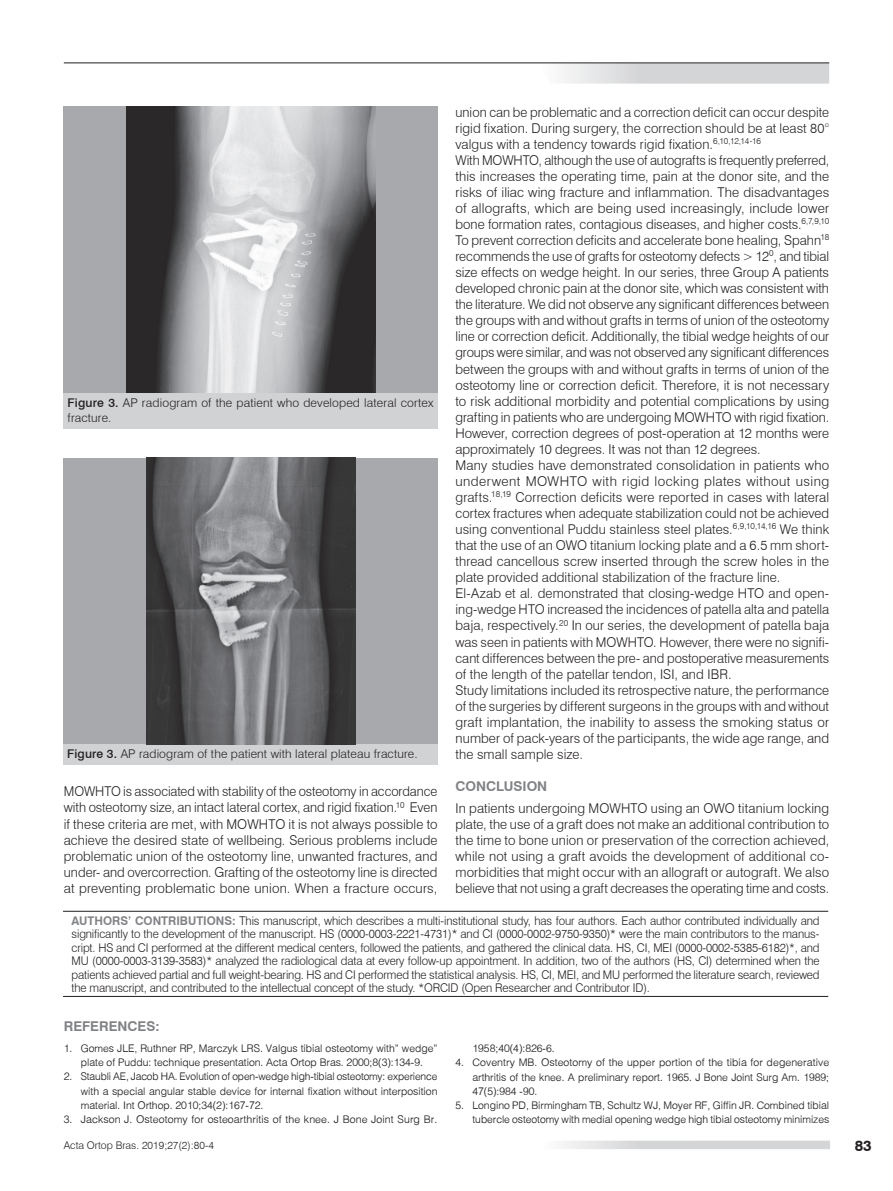
<style>
.page{position:relative;width:893px;height:1191px;background:#fff}
.page>*{position:absolute;margin:0;border:0;box-sizing:border-box;transform-origin:0 0}
.t1{font:700 15px "Swiss 721 BT";color:#231f20}
._004_TEXTO{font:300 13.5px/16px "Swiss 721 BT";letter-spacing:.005em;color:#231f20;text-align:justify}
._004_TEXTO-2{font:300 13.5px/16.2px "Swiss 721 BT";letter-spacing:.005em;color:#231f20;text-align:justify;scale:.96 1}
._005_SUBTITULO{font:700 13.5px "Swiss 721 BT";color:#808285}
._004_TEXTO_-_Contrib{font:300 12px/13.5px "Swiss 721 BT";letter-spacing:-.01em;color:#231f20;text-align:justify;scale:.96 1}
.Legenda_-_Tam_8{font:300 12px/15px "Swiss 721 BT";letter-spacing:.01em;color:#231f20}
.t2{font:300 10.5px/14.2px "Helvetica";color:#231f20;text-align:justify}
.t3{font:300 10.5px "Swiss 721 BT";color:#231f20}
.s1{font-weight:500}
.s2{font-weight:700;color:#808285}
</style>
<div class="page">
<svg style="left:563px;top:64px;width:266px;height:20px"></svg>
<svg style="left:563px;top:1140px;width:267px;height:9px"></svg>
<hr style="left:64px;top:63px;width:765px;height:1px;background:#231f20">
<div style="left:64px;top:107px;width:374px;height:286px;background:#a8a9ad"></div>
<div style="left:63px;top:458px;width:374px;height:286px;background:#a8a9ad"></div>
<img style="left:126px;top:106px;width:249px;height:287px">
<div style="left:63px;top:393px;width:375px;height:36px;background:#d1d2d4"></div>
<div style="left:63px;top:744px;width:374px;height:20px;background:#d1d2d4"></div>
<img style="left:147px;top:458px;width:209px;height:286px">
<hr style="left:63px;top:911px;width:765px;height:1px;background:#231f20">
<hr style="left:63px;top:996px;width:765px;height:1px;background:#231f20">
<p class="Legenda_-_Tam_8" style="left:68px;top:395px;width:367px"><span class="s1">Figure 3.</span> AP radiogram of the patient who developed lateral cortex fracture.</p>
<p class="Legenda_-_Tam_8" style="left:67px;top:746px;width:352px"><span class="s1">Figure 3.</span> AP radiogram of the patient with lateral plateau fracture.</p>
<p class="_004_TEXTO-2" style="left:64px;top:783px;width:391px">MOWHTO is associated with stability of the osteotomy in accordance with osteotomy size, an intact lateral cortex, and rigid fixation.<sup>10</sup> Even if these criteria are met, with MOWHTO it is not always possible to achieve the desired state of wellbeing. Serious problems include problematic union of the osteotomy line, unwanted fractures, and under- and overcorrection. Grafting of the osteotomy line is directed at preventing problematic bone union. When a fracture occurs,</p>
<p class="_004_TEXTO" style="left:455px;top:104px;width:375px">union can be problematic and a correction deficit can occur despite rigid fixation. During surgery, the correction should be at least 80° valgus with a tendency towards rigid fixation.<sup>6,10,12,14-16</sup></p>
<p class="_004_TEXTO" style="left:455px;top:152px;width:375px">With MOWHTO, although the use of autografts is frequently preferred, this increases the operating time, pain at the donor site, and the risks of iliac wing fracture and inflammation. The disadvantages of allografts, which are being used increasingly, include lower bone formation rates, contagious diseases, and higher costs.<sup>6,7,9,10<br></sup>To prevent correction deficits and accelerate bone healing, Spahn<sup>18 </sup>recommends the use of grafts for osteotomy defects &gt; 12<sup>0</sup>, and tibial size effects on wedge height. In our series, three Group A patients developed chronic pain at the donor site, which was consistent with the literature. We did not observe any significant differences between the groups with and without grafts in terms of union of the osteotomy line or correction deficit. Additionally, the tibial wedge heights of our groups were similar, and was not observed any significant differences between the groups with and without grafts in terms of union of the osteotomy line or correction deficit. Therefore, it is not necessary to risk additional morbidity and potential complications by using grafting in patients who are undergoing MOWHTO with rigid fixation.<br>However, correction degrees of post-operation at 12 months were approximately 10 degrees. It was not than 12 degrees.</p>
<p class="_004_TEXTO" style="left:455px;top:457px;width:375px">Many studies have demonstrated consolidation in patients who underwent MOWHTO with rigid locking plates without using grafts.<sup>18,19</sup> Correction deficits were reported in cases with lateral cortex fractures when adequate stabilization could not be achieved using conventional Puddu stainless steel plates.<sup>6,9,10,14,16</sup> We think that the use of an OWO titanium locking plate and a 6.5 mm short&shy;thread cancellous screw inserted through the screw holes in the plate provided additional stabilization of the fracture line.</p>
<p class="_004_TEXTO" style="left:455px;top:585px;width:375px">El-Azab et al. demonstrated that closing-wedge HTO and open&shy;ing-wedge HTO increased the incidences of patella alta and patella baja, respectively.<sup>20</sup> In our series, the development of patella baja was seen in patients with MOWHTO. However, there were no signifi&shy;cant differences between the pre- and postoperative measurements of the length of the patellar tendon, ISI, and IBR.</p>
<p class="_004_TEXTO" style="left:455px;top:682px;width:375px">Study limitations included its retrospective nature, the performance of the surgeries by different surgeons in the groups with and without graft implantation, the inability to assess the smoking status or number of pack-years of the participants, the wide age range, and the small sample size.</p>
<p class="_005_SUBTITULO" style="left:455px;top:777px;width:93px">CONCLUSION</p>
<p class="_004_TEXTO" style="left:455px;top:800px;width:375px">In patients undergoing MOWHTO using an OWO titanium locking plate, the use of a graft does not make an additional contribution to the time to bone union or preservation of the correction achieved, while not using a graft avoids the development of additional co&shy;morbidities that might occur with an allograft or autograft. We also believe that not using a graft decreases the operating time and costs.</p>
<p class="_004_TEXTO_-_Contrib" style="left:72px;top:913px;width:781px"><span class="s2">AUTHORS’ CONTRIBUTIONS:</span> This manuscript, which describes a multi-institutional study, has four authors. Each author contributed individually and significantly to the development of the manuscript. HS (0000-0003-2221-4731)* and CI (0000-0002-9750-9350)* were the main contributors to the manus&shy;cript. HS and CI performed at the different medical centers, followed the patients, and gathered the clinical data. HS, CI, MEI (0000-0002-5385-6182)*, and MU (0000-0003-3139-3583)* analyzed the radiological data at every follow-up appointment. In addition, two of the authors (HS, CI) determined when the patients achieved partial and full weight-bearing. HS and CI performed the statistical analysis. HS, CI, MEI, and MU performed the literature search, reviewed the manuscript, and contributed to the intellectual concept of the study. *ORCID (Open Researcher and Contributor ID).</p>
<p class="_005_SUBTITULO" style="left:64px;top:1018px;width:97px">REFERENCES:</p>
<p class="t2" style="left:64px;top:1040px;width:375px;text-align:center">1. Gomes JLE, Ruthner RP, Marczyk LRS. Valgus tibial osteotomy with” wedge” plate of Puddu: technique presentation. Acta Ortop Bras. 2000;8(3):134-9.</p>
<p class="t2" style="left:81px;top:1069px;width:358px;text-indent:-17px">2. Staubli AE, Jacob HA. Evolution of open-wedge high-tibial osteotomy: experience with a special angular stable device for internal fixation without interposition material. Int Orthop. 2010;34(2):167-72.</p>
<p class="t2" style="left:64px;top:1112px;width:375px">3. Jackson J. Osteotomy for osteoarthritis of the knee. J Bone Joint Surg Br.</p>
<p class="t3" style="left:64px;top:1138px;width:152px">Acta Ortop Bras. 2019;27(2):80-4</p>
<p class="t2" style="left:472px;top:1040px;width:84px">1958;40(4):826-6.</p>
<p class="t2" style="left:472px;top:1055px;width:358px;text-indent:-17px">4. Coventry MB. Osteotomy of the upper portion of the tibia for degenerative arthritis of the knee. A preliminary report. 1965. J Bone Joint Surg Am. 1989; 47(5):984 -90.</p>
<p class="t2" style="left:455px;top:1097px;width:375px;text-align:right">5. Longino PD, Birmingham TB, Schultz WJ, Moyer RF, Giffin JR. Combined tibial tubercle osteotomy with medial opening wedge high tibial osteotomy minimizes</p>
<p class="t1" style="left:855px;top:1136px;width:19px">83</p>
</div>
